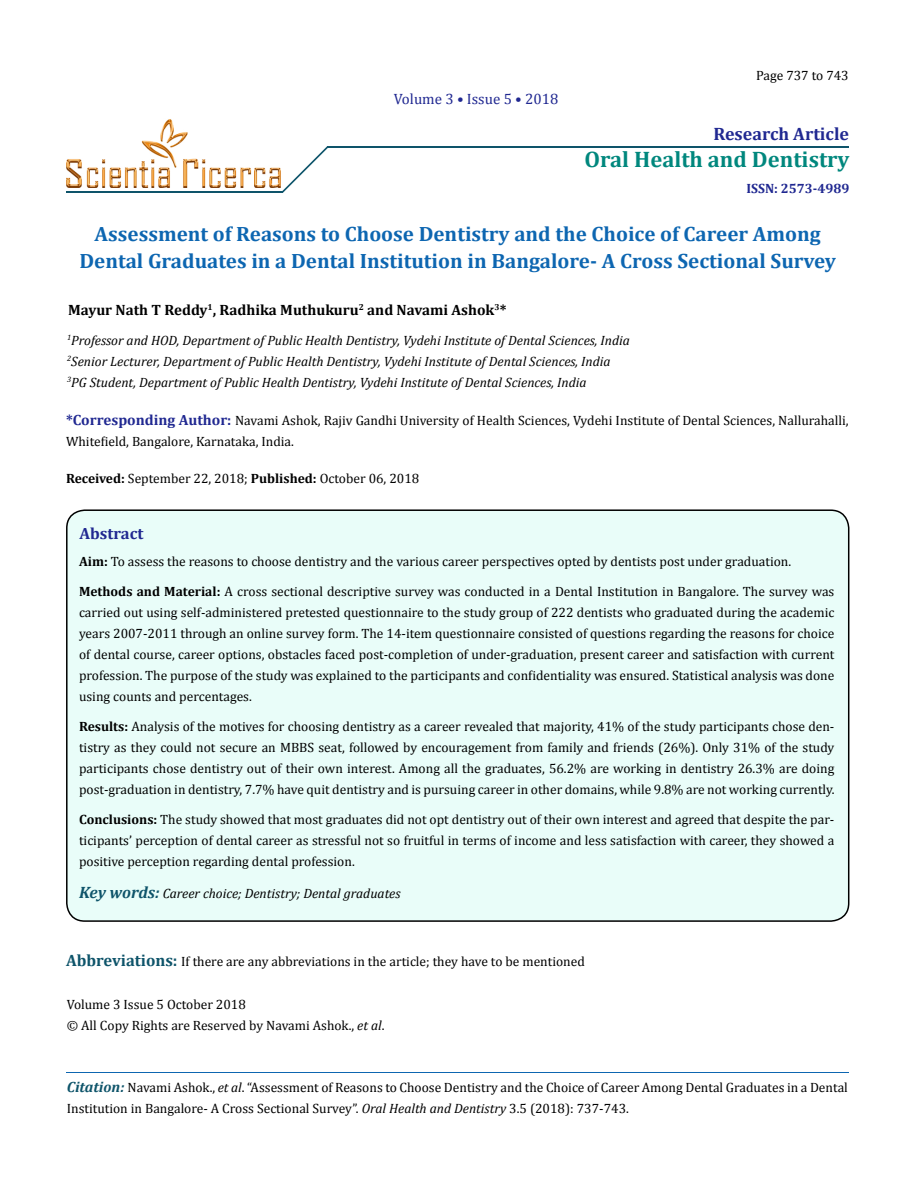
<style>
.page{position:relative;width:917px;height:1190px;background:#fff}
.page>*{position:absolute;margin:0;border:0;box-sizing:border-box;transform-origin:0 0}
.t1{font:700 22.5px "Cambria";color:#00877d}
.t2{font:700 20.85px/27px "Cambria";color:#0d66b1;text-align:center}
.t3{font:700 18px "Cambria";color:#202891}
.t4{font:700 16.35px "Cambria";color:#202891}
.t5{font:700 15px "Cambria";color:#000}
.t6{font:15px "Cambria";color:#202891}
.t7{font:13.5px/21px "Cambria";color:#000}
.t8{font:italic 13.5px/21px "Cambria";color:#000}
.t9{font:700 13.5px "Cambria";color:#202891}
.s1{font-weight:700;font-size:14.85px;color:#202891}
.s2{font-weight:700}
.s3{font-weight:700;font-size:16.5px;color:#0e546a}
.s4{font-style:italic}
.s5{font-weight:700;font-style:italic;font-size:14.85px;color:#0e546a}
</style>
<div class="page">
<div style="left:67px;top:510px;width:781px;height:411px;background:#e9fdf9;border-radius:18px"></div>
<div style="left:66px;top:509px;width:783px;height:412px;border:2px solid #000;border-radius:18px"></div>
<hr style="left:327px;top:146px;width:521px;height:2px;background:#0e546a">
<hr style="left:67px;top:191px;width:216px;height:2px;background:#0e546a">
<svg style="left:282px;top:146px;width:46px;height:47px"></svg>
<hr style="left:67px;top:1072px;width:781px;height:1px;background:#0d66b1">
<img style="left:67px;top:119px;width:214px;height:68px">
<p class="t6" style="left:394px;top:90px;width:166px">Volume 3 • Issue 5 • 2018</p>
<p class="t7" style="left:756px;top:64px;width:94px">Page 737 to 743</p>
<h3 class="t3" style="left:713px;top:123px;width:137px">Research Article</h3>
<h1 class="t1" style="left:584px;top:145px;width:266px">Oral Health and Dentistry</h1>
<p class="t9" style="left:746px;top:180px;width:104px">ISSN: 2573-4989</p>
<h2 class="t2" style="left:79px;top:219px;width:758px">Assessment of Reasons to Choose Dentistry and the Choice of Career Among<br>Dental Graduates in a Dental Institution in Bangalore- A Cross Sectional Survey</h2>
<p class="t5" style="left:68px;top:301px;width:440px">Mayur Nath T Reddy<sup>1</sup>, Radhika Muthukuru<sup>2</sup> and Navami Ashok<sup>3</sup>*</p>
<p class="t8" style="left:67px;top:329px;width:564px"><sup>1</sup>Professor and HOD, Department of Public Health Dentistry, Vydehi Institute of Dental Sciences, India<br><sup>2</sup>Senior Lecturer, Department of Public Health Dentistry, Vydehi Institute of Dental Sciences, India<br><sup>3</sup>PG Student, Department of Public Health Dentistry, Vydehi Institute of Dental Sciences, India</p>
<p class="t7" style="left:66px;top:410px;width:784px"><span class="s1">*Corresponding Author:</span> Navami Ashok, Rajiv Gandhi University of Health Sciences, Vydehi Institute of Dental Sciences, Nallurahalli,<br>Whitefield, Bangalore, Karnataka, India.</p>
<p class="t7" style="left:66px;top:468px;width:355px"><span class="s2">Received:</span> September 22, 2018; <span class="s2">Published:</span> October 06, 2018</p>
<p class="t4" style="left:80px;top:523px;width:65px">Abstract</p>
<p class="t7" style="left:79px;top:550px;width:713px"><span class="s2">Aim:</span> To assess the reasons to choose dentistry and the various career perspectives opted by dentists post under graduation.</p>
<p class="t7" style="left:79px;top:580px;width:757px;text-align:justify"><span class="s2">Methods and Material:</span> A cross sectional descriptive survey was conducted in a Dental Institution in Bangalore. The survey was carried out using self-administered pretested questionnaire to the study group of 222 dentists who graduated during the academic years 2007-2011 through an online survey form. The 14-item questionnaire consisted of questions regarding the reasons for choice of dental course, career options, obstacles faced post-completion of under-graduation, present career and satisfaction with current profession. The purpose of the study was explained to the participants and confidentiality was ensured. Statistical analysis was done using counts and percentages.</p>
<p class="t7" style="left:79px;top:715px;width:757px;text-align:justify"><span class="s2">Results:</span> Analysis of the motives for choosing dentistry as a career revealed that majority, 41% of the study participants chose den&shy;tistry as they could not secure an MBBS seat, followed by encouragement from family and friends (26%). Only 31% of the study participants chose dentistry out of their own interest. Among all the graduates, 56.2% are working in dentistry 26.3% are doing post-graduation in dentistry, 7.7% have quit dentistry and is pursuing career in other domains, while 9.8% are not working currently.</p>
<p class="t7" style="left:79px;top:808px;width:756px;text-align:justify"><span class="s2">Conclusions:</span> The study showed that most graduates did not opt dentistry out of their own interest and agreed that despite the par&shy;ticipants’ perception of dental career as stressful not so fruitful in terms of income and less satisfaction with career, they showed a positive perception regarding dental profession.</p>
<p class="t8" style="left:79px;top:882px;width:323px"><span class="s3">Key words:</span> Career choice; Dentistry; Dental graduates</p>
<p class="t7" style="left:66px;top:951px;width:520px"><span class="s3">Abbreviations:</span> If there are any abbreviations in the article; they have to be mentioned</p>
<p class="t7" style="left:67px;top:994px;width:319px">Volume 3 Issue 5 October 2018<br>© All Copy Rights are Reserved by Navami Ashok., <span class="s4">et al</span>.</p>
<p class="t7" style="left:67px;top:1077px;width:782px"><span class="s5">Citation:</span> Navami Ashok., <span class="s4">et al</span>. “Assessment of Reasons to Choose Dentistry and the Choice of Career Among Dental Graduates in a Dental<br>Institution in Bangalore- A Cross Sectional Survey”. <span class="s4">Oral Health and Dentistry</span> 3.5 (2018): 737-743.</p>
</div>
